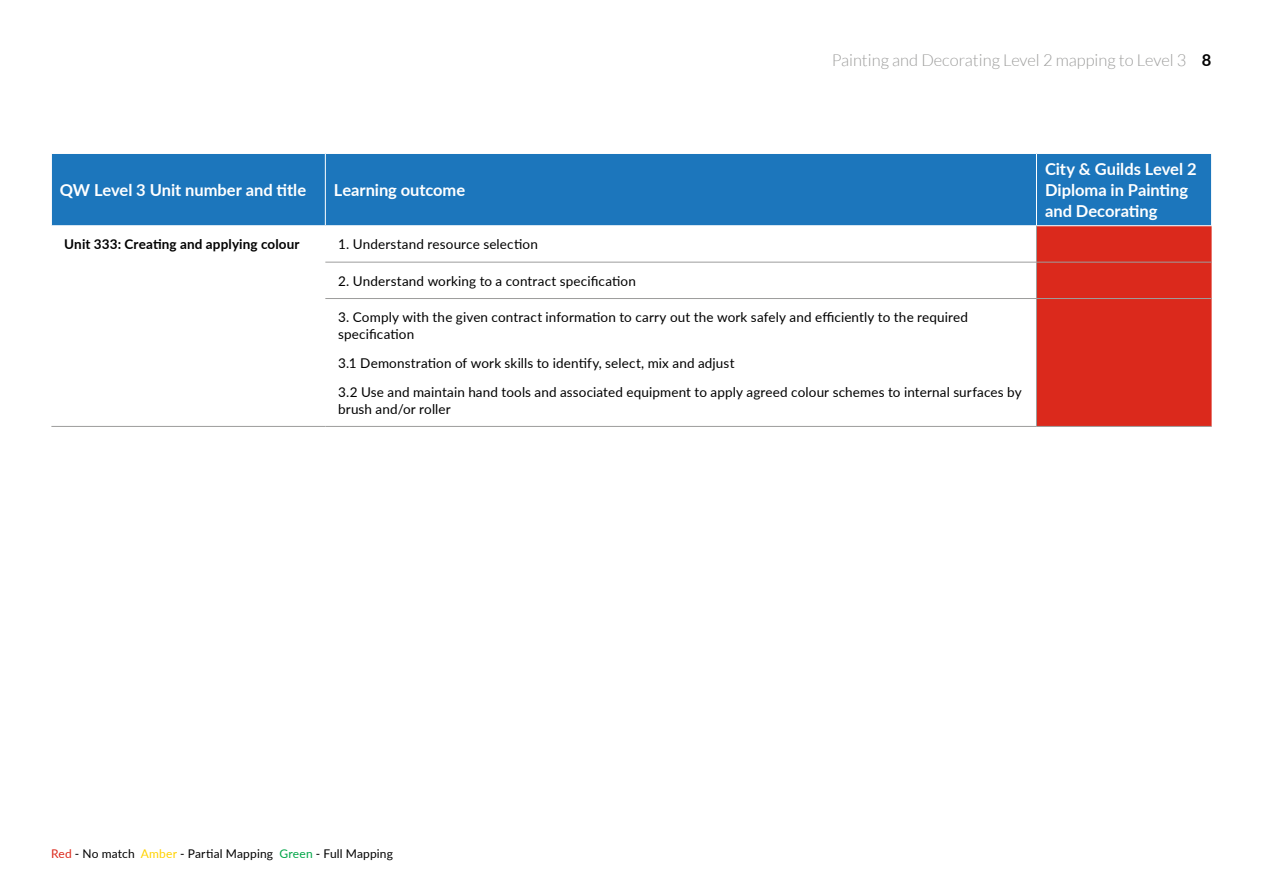
<style>
.page{position:relative;width:1263px;height:893px;background:#fff}
.page>*{position:absolute;margin:0;border:0;box-sizing:border-box;transform-origin:0 0}
.t1{font:700 16.5px/21px "Lato";color:#fff}
.t2{font:300 16.5px "Lato";color:#9d9d9c}
.t3{font:13.5px/16.5px "Lato";letter-spacing:.01em;color:#000}
.t4{font:700 13.5px "Lato";letter-spacing:.01em;color:#000}
.t5{font:12px "Lato";letter-spacing:.015em;color:#000}
.s1{font-weight:700;color:#000}
.s2{color:#db291c}
.s3{color:#ffd200}
.s4{color:#00a547}
</style>
<div class="page">
<div style="left:52px;top:154px;width:1159px;height:71px;background:#1c76bc"></div>
<div style="left:1037px;top:226px;width:174px;height:200px;background:#db291c"></div>
<hr style="left:325px;top:262px;width:711px;height:1px;background:#9d9d9c">
<hr style="left:1036px;top:262px;width:175px;height:1px;background:#9d9d9c">
<hr style="left:325px;top:298px;width:711px;height:1px;background:#9d9d9c">
<hr style="left:1036px;top:298px;width:175px;height:1px;background:#9d9d9c">
<hr style="left:325px;top:426px;width:711px;height:1px;background:#9d9d9c">
<hr style="left:1036px;top:426px;width:175px;height:1px;background:#9d9d9c">
<hr style="left:325px;top:154px;width:1px;height:71px;background:#fff">
<hr style="left:51px;top:426px;width:274px;height:1px;background:#9d9d9c">
<hr style="left:1036px;top:226px;width:1px;height:36px;background:#9d9d9c">
<hr style="left:1036px;top:262px;width:1px;height:36px;background:#9d9d9c">
<hr style="left:1036px;top:299px;width:1px;height:127px;background:#9d9d9c">
<hr style="left:1036px;top:154px;width:1px;height:71px;background:#fff">
<p class="t1" style="left:60px;top:179px;width:248px">QW Level 3 Unit number and title</p>
<p class="t1" style="left:334px;top:179px;width:133px">Learning outcome</p>
<p class="t2" style="left:832px;top:52px;width:381px">Painting and Decorating Level 2 mapping to Level 3 <span class="s1">8</span></p>
<p class="t1" style="left:1045px;top:158px;width:153px">City &amp; Guilds Level 2<br>Diploma in Painting and Decorating</p>
<p class="t4" style="left:64px;top:235px;width:237px">Unit 333: Creating and applying colour</p>
<p class="t3" style="left:338px;top:236px;width:201px">1. Understand resource selection</p>
<p class="t3" style="left:338px;top:272px;width:299px">2. Understand working to a contract specification</p>
<p class="t3" style="left:338px;top:308px;width:631px">3. Comply with the given contract information to carry out the work safely and efficiently to the required specification</p>
<p class="t3" style="left:338px;top:348px;width:685px;line-height:29.2px">3.1 Demonstration of work skills to identify, select, mix and adjust<br>3.2 Use and maintain hand tools and associated equipment to apply agreed colour schemes to internal surfaces by</p>
<p class="t3" style="left:338px;top:400px;width:114px">brush and/or roller</p>
<p class="t5" style="left:51px;top:845px;width:344px"><span class="s2">Red</span> - No match <span class="s3">Amber</span> - Partial Mapping <span class="s4">Green</span> - Full Mapping</p>
</div>
